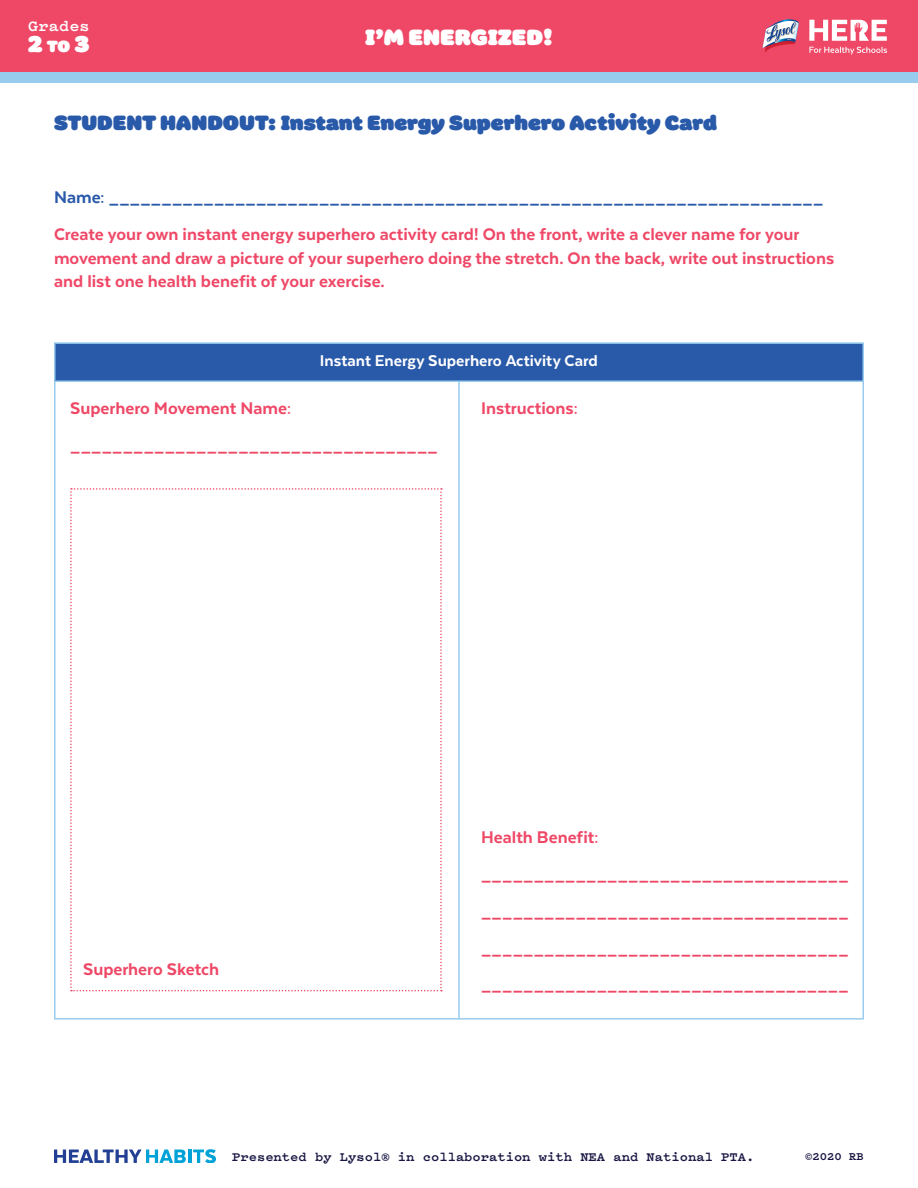
<style>
.page{position:relative;width:918px;height:1188px;background:#fff}
.page>*{position:absolute;margin:0;border:0;box-sizing:border-box;transform-origin:0 0}
.t1{font:22.5px "Colette Ultra Jumbo";color:#fff}
.t2{font:21px "Colette Ultra Jumbo";color:#2959a9}
.t3{font:800 19.5px/36.9px "Texta";color:#ef4867}
.t4{font:800 19.5px "Texta";color:#2959a9}
.t5{font:800 18px "Texta";color:#fff}
.t6{font:700 16.5px "Pitch";letter-spacing:.015em;color:#fff}
.t7{font:700 13.5px "Pitch";color:#181643}
.t8{font:700 12px "Pitch";color:#181643}
.s1{font-size:16.5px}
</style>
<div class="page">
<div style="left:0;top:0;width:918px;height:74px;background:#ef4867"></div>
<svg style="left:809px;top:20px;width:78px;height:21px"></svg>
<svg style="left:809px;top:47px;width:78px;height:7px"></svg>
<svg style="left:762px;top:19px;width:37px;height:34px"></svg>
<div style="left:0;top:72px;width:918px;height:11px;background:#97ccef"></div>
<div style="left:55px;top:343px;width:808px;height:38px;background:#2959a9"></div>
<hr style="left:54px;top:342px;width:405px;height:2px;background:#97ccef">
<hr style="left:54px;top:344px;width:2px;height:36px;background:#97ccef">
<hr style="left:459px;top:342px;width:405px;height:2px;background:#97ccef">
<hr style="left:862px;top:344px;width:2px;height:36px;background:#97ccef">
<hr style="left:54px;top:380px;width:405px;height:2px;background:#97ccef">
<hr style="left:54px;top:382px;width:2px;height:636px;background:#97ccef">
<hr style="left:459px;top:380px;width:405px;height:2px;background:#97ccef">
<hr style="left:458px;top:382px;width:2px;height:636px;background:#97ccef">
<hr style="left:862px;top:382px;width:2px;height:636px;background:#97ccef">
<hr style="left:54px;top:1018px;width:405px;height:2px;background:#97ccef">
<hr style="left:459px;top:1018px;width:405px;height:2px;background:#97ccef">
<svg style="left:70px;top:488px;width:372px;height:503px"></svg>
<svg style="left:54px;top:1149px;width:162px;height:14px"></svg>
<p class="t6" style="left:28px;top:15px;width:63px">Grades</p>
<p class="t1" style="left:28px;top:27px;width:63px">2 <span class="s1">TO</span> 3</p>
<p class="t1" style="left:365px;top:20px;width:189px">I’M ENERGIZED!</p>
<p class="t2" style="left:54px;top:106px;width:664px">STUDENT HANDOUT: Instant Energy Superhero Activity Card</p>
<p class="t4" style="left:54px;top:187px;width:771px">Name: ____________________________________________________________________</p>
<p class="t3" style="left:54px;top:222px;width:782px;line-height:23.4px">Create your own instant energy superhero activity card! On the front, write a clever name for your movement and draw a picture of your superhero doing the stretch. On the back, write out instructions and list one health benefit of your exercise.</p>
<p class="t5" style="left:320px;top:352px;width:280px">Instant Energy Superhero Activity Card</p>
<p class="t3" style="left:70px;top:390px;width:369px">Superhero Movement Name: ___________________________________</p>
<p class="t3" style="left:481px;top:390px;width:98px">Instructions:</p>
<p class="t3" style="left:83px;top:950px;width:138px">Superhero Sketch</p>
<p class="t3" style="left:481px;top:818px;width:369px">Health Benefit: ___________________________________ ___________________________________ ___________________________________ ___________________________________</p>
<p class="t7" style="left:232px;top:1147px;width:524px">Presented by Lysol® in collaboration with NEA and National PTA.</p>
<p class="t8" style="left:805px;top:1148px;width:60px">©2020 RB</p>
</div>
